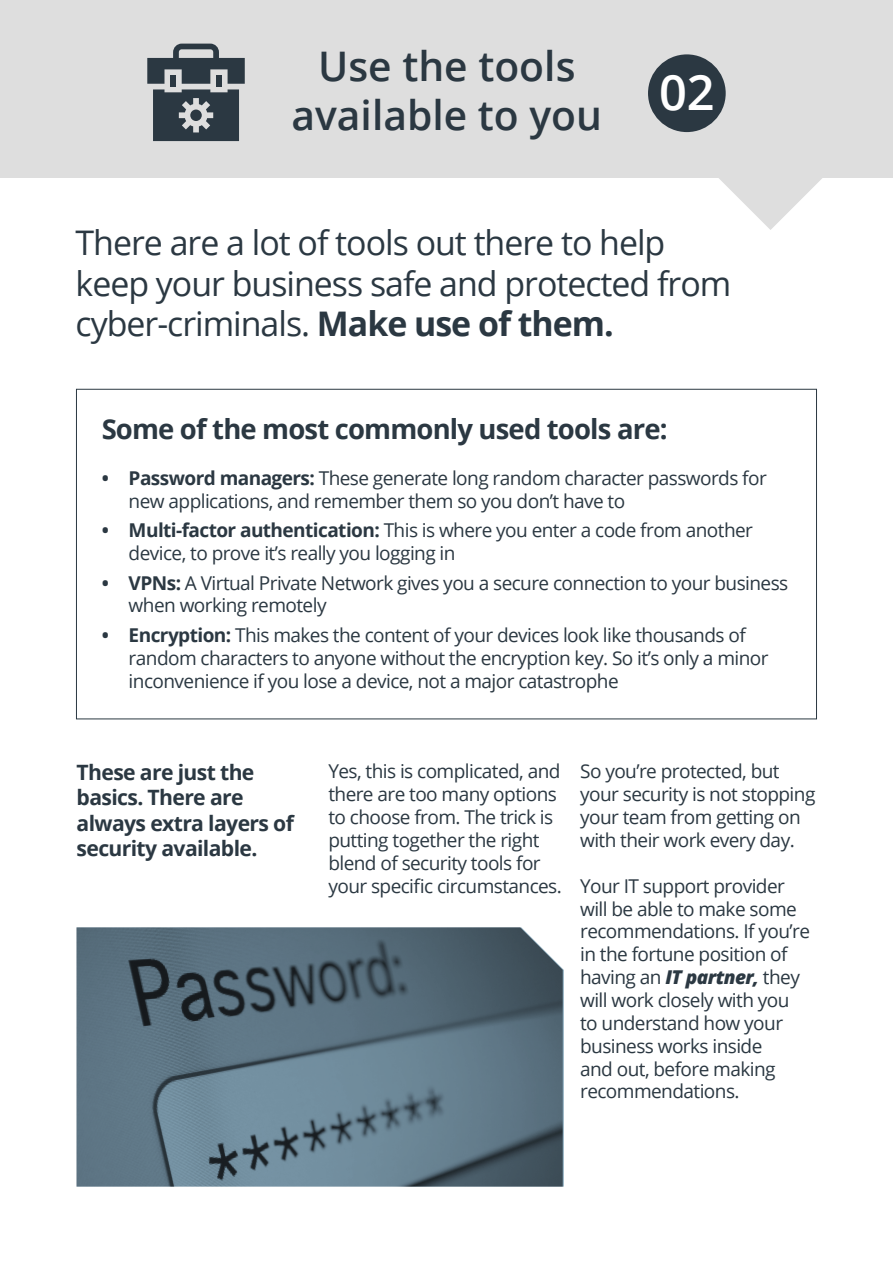
<style>
.page{position:relative;width:893px;height:1263px;background:#fff}
.page>*{position:absolute;margin:0;border:0;box-sizing:border-box;transform-origin:0 0}
.t1{font:600 40.8px/48.9px "Open Sans";color:#2b3842}
.t2{font:33.9px/40.7px "Open Sans";letter-spacing:-.03em;color:#2b3842}
.t3{font:700 27.45px "Open Sans";letter-spacing:-.03em;color:#2b3842}
.t4{font:700 21.15px/25.3px "Open Sans";letter-spacing:-.03em;color:#2b3842}
.t5{font:19.05px/22.8px "Open Sans";letter-spacing:-.03em;color:#2b3842}
.s1{font-weight:700}
.s2{font-weight:800;font-style:italic}
</style>
<div class="page">
<div style="left:0;top:0;width:893px;height:178px;background:#dedede"></div>
<svg style="left:719px;top:178px;width:103px;height:52px"></svg>
<svg style="left:147px;top:44px;width:98px;height:97px"></svg>
<div style="left:648px;top:54px;width:78px;height:78px;background:#2b3842;border-radius:50%"></div>
<svg style="left:77px;top:927px;width:487px;height:259px"></svg>
<h1 class="t1" style="left:291px;top:41px;width:425px;text-indent:27px">Use the tools available to you <sup>02</sup></h1>
<h2 class="t2" style="left:76px;top:221px;width:657px">There are a lot of tools out there to help keep your business safe and protected from cyber-criminals. <span class="s1">Make use of them.</span></h2>
<h3 class="t3" style="left:102px;top:410px;width:567px">Some of the most commonly used tools are:</h3>
<p class="t5" style="left:129px;top:466px;width:640px;text-indent:-27px"><span class="s1">• Password managers:</span> These generate long random character passwords for new applications, and remember them so you don’t have to</p>
<p class="t5" style="left:129px;top:518px;width:626px;text-indent:-27px"><span class="s1">• Multi-factor authentication:</span> This is where you enter a code from another device, to prove it’s really you logging in</p>
<p class="t5" style="left:129px;top:571px;width:661px;text-indent:-27px"><span class="s1">• VPNs:</span> A Virtual Private Network gives you a secure connection to your business when working remotely</p>
<p class="t5" style="left:129px;top:623px;width:641px;text-indent:-27px"><span class="s1">• Encryption:</span> This makes the content of your devices look like thousands of random characters to anyone without the encryption key. So it’s only a minor inconvenience if you lose a device, not a major catastrophe</p>
<p class="t4" style="left:77px;top:759px;width:219px">These are just the basics. There are always extra layers of security available.</p>
<p class="t5" style="left:328px;top:759px;width:235px">Yes, this is complicated, and there are too many options to choose from. The trick is putting together the right blend of security tools for your specific circumstances.</p>
<p class="t5" style="left:580px;top:759px;width:237px">So you’re protected, but your security is not stopping your team from getting on with their work every day.</p>
<p class="t5" style="left:580px;top:874px;width:231px">Your IT support provider will be able to make some recommendations. If you’re in the fortune position of having an <span class="s2">IT partner,</span> they will work closely with you to understand how your business works inside<br>and out, before making recommendations.</p>
</div>
